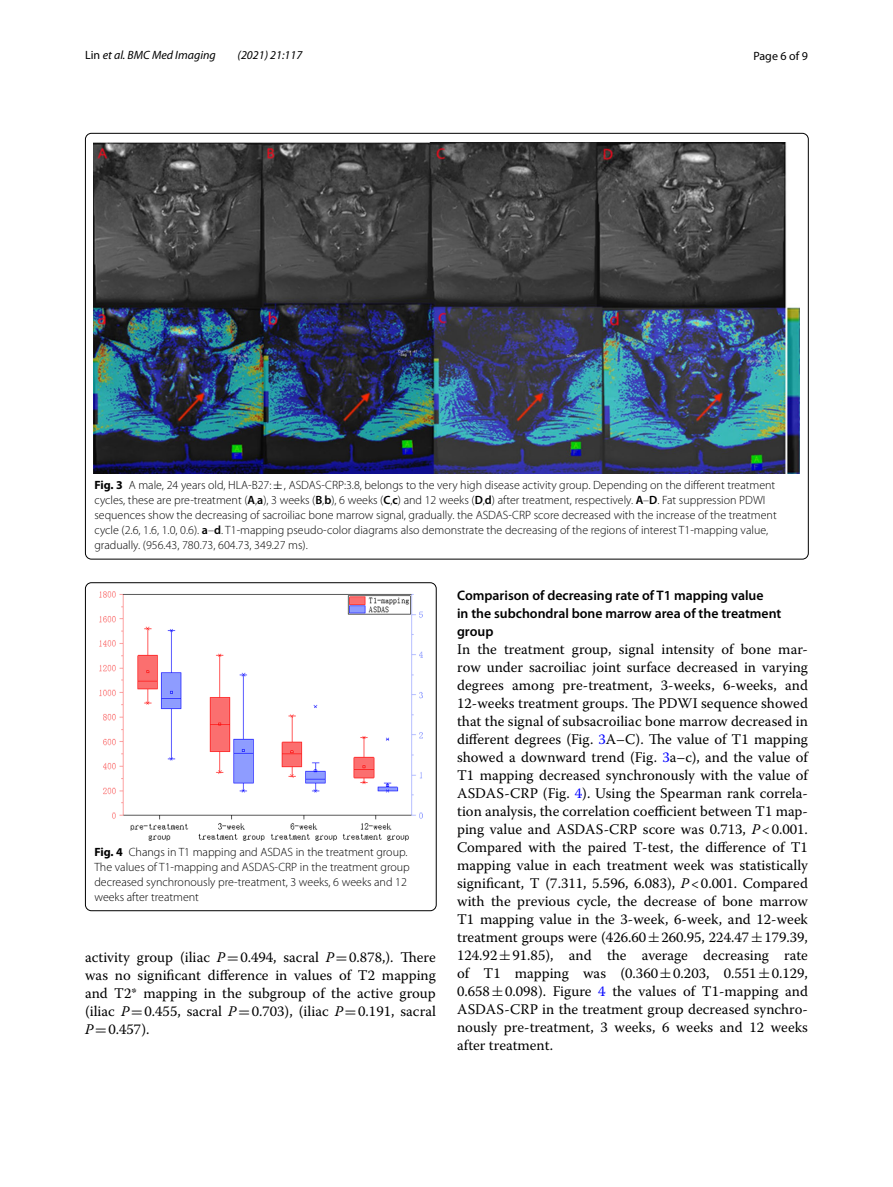
<style>
.page{position:relative;width:893px;height:1187px;background:#fff}
.page>*{position:absolute;margin:0;border:0;box-sizing:border-box;transform-origin:0 0}
.t1{font:14.7px/18px "Warnock Pro";color:#000;text-align:justify}
.t2{font:600 13.8px/18px "Myriad Pro";color:#000}
.t3{font:300 12px/15px "Myriad Pro";color:#000}
.t4{font:italic 12px "Myriad Pro";color:#000}
.t5{font:12px "Myriad Pro";color:#000}
.s1{font-style:normal}
.s2{font-weight:700}
.s3{font-family:"MTSY";font-weight:400}
.s4{font-weight:600}
.s5{font-style:italic}
.s6{font-family:"MTSY"}
.s7{color:#00f}
</style>
<div class="page">
<img style="left:94px;top:142px;width:706px;height:331px">
<img style="left:99px;top:591px;width:323px;height:249px">
<div style="left:85px;top:582px;width:351px;height:328px;border:1px solid #000;border-radius:6px"></div>
<p class="t4" style="left:85px;top:48px;width:132px"><span class="s1">Lin</span> et al. BMC Med Imaging</p>
<p class="t4" style="left:238px;top:48px;width:66px">(2021) 21:117</p>
<p class="t5" style="left:753px;top:48px;width:56px">Page 6 of 9</p>
<p class="t3" style="left:94px;top:477px;width:684px"><span class="s2">Fig. 3</span> A male, 24 years old, HLA-B27:<span class="s3">±</span>, ASDAS-CRP:3.8, belongs to the very high disease activity group. Depending on the different treatment cycles, these are pre-treatment (<span class="s4">A</span>,<span class="s4">a</span>), 3 weeks (<span class="s4">B</span>,<span class="s4">b</span>), 6 weeks (<span class="s4">C</span>,<span class="s4">c</span>) and 12 weeks (<span class="s4">D</span>,<span class="s4">d</span>) after treatment, respectively. <span class="s4">A</span>–<span class="s4">D</span>. Fat suppression PDWI sequences show the decreasing of sacroiliac bone marrow signal, gradually. the ASDAS-CRP score decreased with the increase of the treatment cycle (2.6, 1.6, 1.0, 0.6). <span class="s4">a</span>–<span class="s4">d</span>. T1-mapping pseudo-color diagrams also demonstrate the decreasing of the regions of interest T1-mapping value, gradually. (956.43, 780.73, 604.73, 349.27 ms).</p>
<p class="t3" style="left:94px;top:844px;width:317px"><span class="s2">Fig. 4</span> Changs in T1 mapping and ASDAS in the treatment group.<br>The values of T1-mapping and ASDAS-CRP in the treatment group decreased synchronously pre-treatment, 3 weeks, 6 weeks and 12 weeks after treatment</p>
<p class="t1" style="left:85px;top:947px;width:352px">activity group (iliac <span class="s5">P</span><span class="s6">=</span>0.494, sacral <span class="s5">P</span><span class="s6">=</span>0.878,). There was no significant difference in values of T2 mapping and T2* mapping in the subgroup of the active group (iliac <span class="s5">P</span><span class="s6">=</span>0.455, sacral <span class="s5">P</span><span class="s6">=</span>0.703), (iliac <span class="s5">P</span><span class="s6">=</span>0.191, sacral <span class="s5">P</span><span class="s6">=</span>0.457).</p>
<p class="t2" style="left:457px;top:586px;width:326px">Comparison of decreasing rate of T1 mapping value<br>in the subchondral bone marrow area of the treatment group</p>
<p class="t1" style="left:457px;top:640px;width:352px">In the treatment group, signal intensity of bone mar&shy;row under sacroiliac joint surface decreased in varying degrees among pre-treatment, 3-weeks, 6-weeks, and 12-weeks treatment groups. The PDWI sequence showed that the signal of subsacroiliac bone marrow decreased in different degrees (Fig. <span class="s7">3</span>A–C). The value of T1 mapping showed a downward trend (Fig. <span class="s7">3</span>a–c), and the value of T1 mapping decreased synchronously with the value of ASDAS-CRP (Fig. <span class="s7">4</span>). Using the Spearman rank correla&shy;tion analysis, the correlation coefficient between T1 map&shy;ping value and ASDAS-CRP score was 0.713, <span class="s5">P</span>&lt;0.001.<br>Compared with the paired T-test, the difference of T1 mapping value in each treatment week was statistically significant, T (7.311, 5.596, 6.083), <span class="s5">P</span>&lt;0.001. Compared with the previous cycle, the decrease of bone marrow T1 mapping value in the 3-week, 6-week, and 12-week treatment groups were (426.60<span class="s6">±</span>260.95, 224.47<span class="s6">±</span>179.39, 124.92<span class="s6">±</span>91.85), and the average decreasing rate of T1 mapping was (0.360<span class="s6">±</span>0.203, 0.551<span class="s6">±</span>0.129, 0.658<span class="s6">±</span>0.098). Figure <span class="s7">4</span> the values of T1-mapping and ASDAS-CRP in the treatment group decreased synchro&shy;nously pre-treatment, 3 weeks, 6 weeks and 12 weeks after treatment.</p>
</div>
